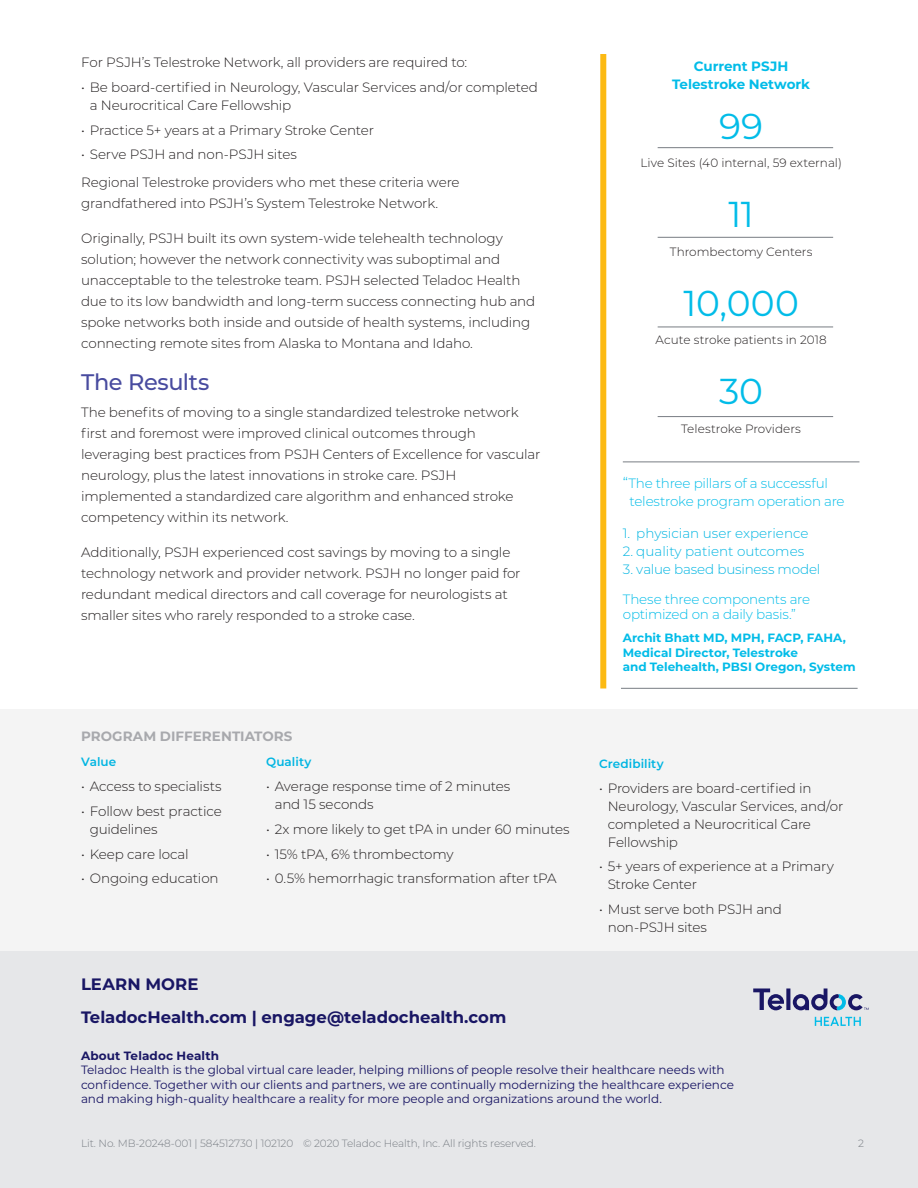
<style>
.page{position:relative;width:918px;height:1188px;background:#fff}
.page>*{position:absolute;margin:0;border:0;box-sizing:border-box;transform-origin:0 0}
.stat1_blue{font:36px "Montserrat";color:#02bce8}
.sub1{font:500 22.5px "Montserrat";letter-spacing:-.02em;color:#484b9f}
.t1{font:700 16.5px "Montserrat";color:#191664}
.body_9_14{font:300 13.5px/21px "Montserrat";letter-spacing:-.01em;color:#231f20}
.quote_12_15{font:300 13.5px/18px "Montserrat";letter-spacing:-.015em;color:#02bce8}
.t2{font:300 13.5px "Montserrat";color:#00b5e2}
.bullets{font:300 13.5px "Montserrat";letter-spacing:-.01em;color:#231f20}
.sub2_blue{font:700 13.5px/18px "Montserrat";letter-spacing:-.005em;color:#02bce8;text-align:center}
.sub1_caps{font:700 13.5px "Montserrat";letter-spacing:.005em;color:#a8a9ad}
.t3{font:12px/14.4px "Montserrat";letter-spacing:-.005em;color:#191664}
.stat2{font:300 12px "Montserrat";color:#231f20}
.quote_name{font:700 12px/14.4px "Montserrat";color:#02bce8}
.bullets-2{font:600 12px "Montserrat";letter-spacing:.005em;color:#00b5e2}
.sub1-2{font:600 12px "Montserrat";letter-spacing:.005em;color:#00b5e2}
.t4{font:300 10.5px "Montserrat";letter-spacing:-.01em;color:#787d83}
.s1{font-size:15px}
.s2{font-weight:700}
</style>
<div class="page">
<div style="left:0;top:710px;width:918px;height:242px;background:#f4f4f4"></div>
<div style="left:0;top:952px;width:918px;height:236px;background:#e6e7e9"></div>
<svg style="left:753px;top:988px;width:116px;height:38px"></svg>
<div style="left:600px;top:54px;width:6px;height:634px;background:#fcba13"></div>
<hr style="left:658px;top:147px;width:175px;height:1px;background:#787d83">
<hr style="left:658px;top:237px;width:175px;height:1px;background:#787d83">
<hr style="left:658px;top:416px;width:175px;height:1px;background:#787d83">
<hr style="left:623px;top:462px;width:236px;height:1px;background:#787d83">
<hr style="left:621px;top:688px;width:237px;height:1px;background:#787d83">
<hr style="left:658px;top:327px;width:175px;height:1px;background:#787d83">
<p class="bullets" style="left:81px;top:53px;width:388px">For PSJH’s Telestroke Network, all providers are required to:</p>
<p class="body_9_14" style="left:90px;top:78px;width:450px;line-height:18px;text-indent:-9px">• Be board-certified in Neurology, Vascular Services and/or completed a Neurocritical Care Fellowship</p>
<p class="body_9_14" style="left:81px;top:119px;width:294px">• Practice 5+ years at a Primary Stroke Center</p>
<p class="body_9_14" style="left:81px;top:144px;width:217px">• Serve PSJH and non-PSJH sites</p>
<p class="body_9_14" style="left:81px;top:171px;width:380px">Regional Telestroke providers who met these criteria were grandfathered into PSJH’s System Telestroke Network.</p>
<p class="body_9_14" style="left:81px;top:227px;width:456px">Originally, PSJH built its own system-wide telehealth technology solution; however the network connectivity was suboptimal and unacceptable to the telestroke team. PSJH selected Teladoc Health due to its low bandwidth and long-term success connecting hub and spoke networks both inside and outside of health systems, including connecting remote sites from Alaska to Montana and Idaho.</p>
<p class="sub1" style="left:81px;top:366px;width:130px">The Results</p>
<p class="body_9_14" style="left:81px;top:402px;width:461px">The benefits of moving to a single standardized telestroke network first and foremost were improved clinical outcomes through leveraging best practices from PSJH Centers of Excellence for vascular neurology, plus the latest innovations in stroke care. PSJH implemented a standardized care algorithm and enhanced stroke competency within its network.</p>
<p class="body_9_14" style="left:81px;top:541px;width:441px">Additionally, PSJH experienced cost savings by moving to a single technology network and provider network. PSJH no longer paid for redundant medical directors and call coverage for neurologists at smaller sites who rarely responded to a stroke case.</p>
<p class="sub1_caps" style="left:81px;top:727px;width:213px">PROGRAM DIFFERENTIATORS</p>
<p class="sub1-2" style="left:81px;top:754px;width:37px">Value</p>
<p class="body_9_14" style="left:81px;top:775px;width:142px">• Access to specialists</p>
<p class="body_9_14" style="left:90px;top:802px;width:134px;line-height:18px;text-indent:-9px">• Follow best practice guidelines</p>
<p class="body_9_14" style="left:81px;top:843px;width:109px">• Keep care local</p>
<p class="body_9_14" style="left:81px;top:868px;width:139px">• Ongoing education</p>
<p class="bullets-2" style="left:266px;top:754px;width:47px">Quality</p>
<p class="body_9_14" style="left:275px;top:777px;width:237px;line-height:18px;text-indent:-9px">• Average response time of 2 minutes and 15 seconds</p>
<p class="body_9_14" style="left:266px;top:818px;width:305px">• 2x more likely to get tPA in under 60 minutes</p>
<p class="body_9_14" style="left:266px;top:843px;width:189px">• 15% tPA, 6% thrombectomy</p>
<p class="body_9_14" style="left:266px;top:868px;width:292px">• 0.5% hemorrhagic transformation after tPA</p>
<p class="sub2_blue" style="left:672px;top:56px;width:139px">Current PSJH<br>Telestroke Network</p>
<p class="stat1_blue" style="left:719px;top:101px;width:45px">99</p>
<p class="stat2" style="left:640px;top:155px;width:203px">Live Sites (40 internal, 59 external)</p>
<p class="stat1_blue" style="left:728px;top:190px;width:27px">11</p>
<p class="stat2" style="left:670px;top:244px;width:144px">Thrombectomy Centers</p>
<p class="stat1_blue" style="left:683px;top:278px;width:117px">10,000</p>
<p class="stat2" style="left:656px;top:332px;width:173px">Acute stroke patients in 2018</p>
<p class="stat1_blue" style="left:719px;top:367px;width:45px">30</p>
<p class="stat2" style="left:681px;top:421px;width:121px">Telestroke Providers</p>
<p class="quote_12_15" style="left:630px;top:474px;width:217px;text-indent:-7px"><span class="s1">“</span>The three pillars of a successful telestroke program operation are</p>
<p class="t2" style="left:623px;top:524px;width:187px">1. physician user experience</p>
<p class="t2" style="left:623px;top:542px;width:183px">2. quality patient outcomes</p>
<p class="t2" style="left:623px;top:560px;width:199px">3. value based business model</p>
<p class="quote_12_15" style="left:623px;top:591px;width:189px;line-height:15px">These three components are optimized on a daily basis.”</p>
<p class="quote_name" style="left:623px;top:630px;width:235px">Archit Bhatt MD, MPH, FACP, FAHA,<br>Medical Director, Telestroke<br>and Telehealth, PBSI Oregon, System</p>
<p class="bullets-2" style="left:599px;top:755px;width:66px">Credibility</p>
<p class="body_9_14" style="left:608px;top:778px;width:237px;line-height:18px;text-indent:-9px">• Providers are board-certified in<br>Neurology, Vascular Services, and/or completed a Neurocritical Care<br>Fellowship</p>
<p class="body_9_14" style="left:608px;top:857px;width:228px;line-height:18px;text-indent:-9px">• 5+ years of experience at a Primary<br>Stroke Center</p>
<p class="body_9_14" style="left:608px;top:900px;width:176px;line-height:18px;text-indent:-9px">• Must serve both PSJH and non-PSJH sites</p>
<p class="t1" style="left:81px;top:973px;width:119px">LEARN MORE</p>
<p class="t1" style="left:81px;top:1006px;width:427px">TeladocHealth.com | engage@teladochealth.com</p>
<p class="t3" style="left:81px;top:1048px;width:654px"><span class="s2">About Teladoc Health<br></span>Teladoc Health is the global virtual care leader, helping millions of people resolve their healthcare needs with confidence. Together with our clients and partners, we are continually modernizing the healthcare experience and making high-quality healthcare a reality for more people and organizations around the world.</p>
<p class="t4" style="left:81px;top:1137px;width:456px">Lit. No. MB-20248-001 | 584512730 | 102120 © 2020 Teladoc Health, Inc. All rights reserved.</p>
<p class="t4" style="left:858px;top:1137px;width:7px">2</p>
</div>
